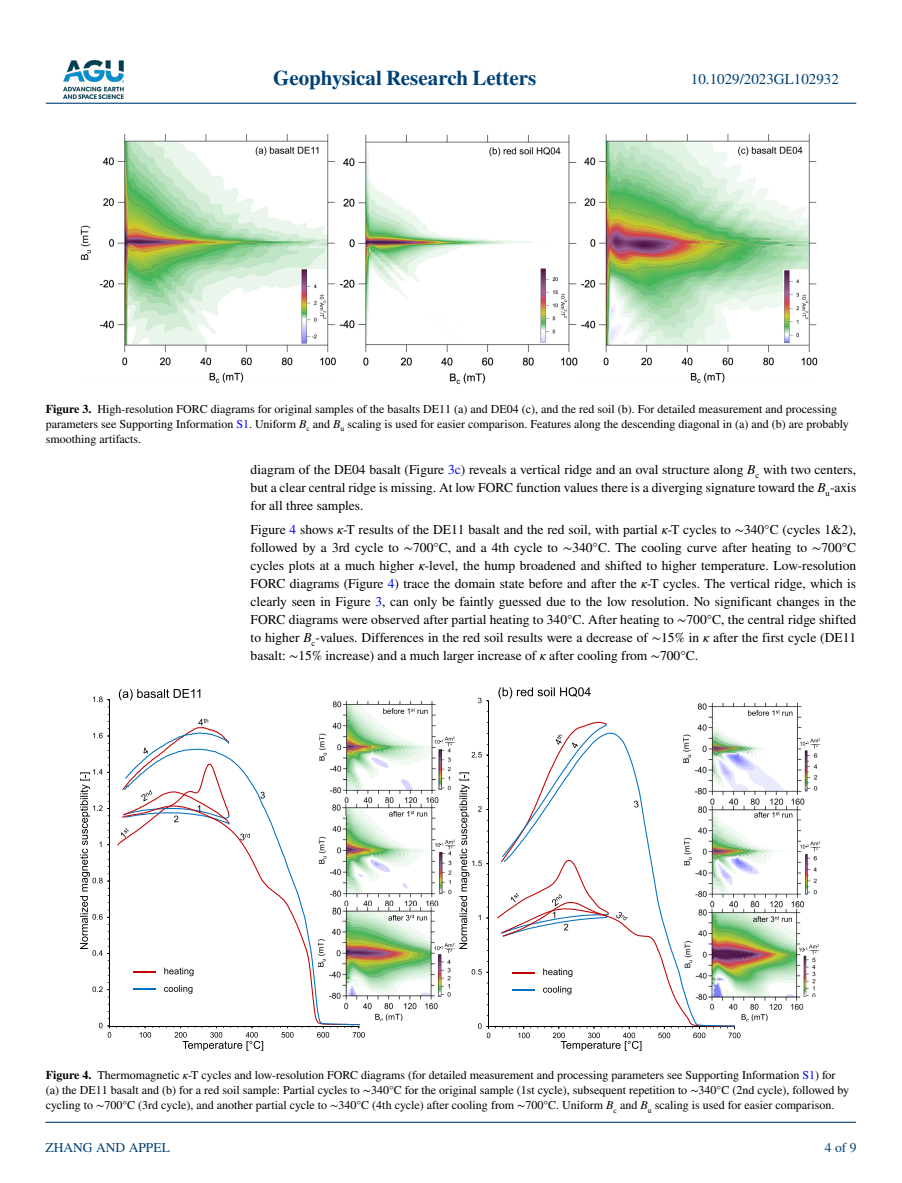
<style>
.page{position:relative;width:902px;height:1183px;background:#fff}
.page>*{position:absolute;margin:0;border:0;box-sizing:border-box;transform-origin:0 0}
.t1{font:700 21px "STIX";color:#004174}
.t2{font:15px "STIX";color:#004174}
.t3{font:13.5px/18px "STIX";color:#000;text-align:justify}
.t4{font:13.5px "STIX";color:#004174}
.t5{font:12px/15px "STIX";color:#000}
.s1{font-weight:700}
.s2{color:#00f}
.s3{font-style:italic}
</style>
<div class="page">
<img style="left:63px;top:60px;width:60px;height:39px">
<hr style="left:46px;top:103px;width:810px;height:1px;background:#004174">
<hr style="left:45px;top:1121px;width:810px;height:1px;background:#004174">
<img style="left:80px;top:134px;width:738px;height:250px">
<img style="left:697px;top:702px;width:108px;height:103px">
<img style="left:740px;top:817px;width:65px;height:204px">
<img style="left:740px;top:805px;width:61px;height:12px">
<img style="left:740px;top:908px;width:65px;height:11px">
<svg style="left:748px;top:709px;width:44px;height:6px"></svg>
<svg style="left:754px;top:811px;width:38px;height:6px"></svg>
<svg style="left:753px;top:915px;width:38px;height:6px"></svg>
<img style="left:802px;top:749px;width:15px;height:45px">
<img style="left:803px;top:852px;width:14px;height:43px">
<img style="left:802px;top:954px;width:14px;height:42px">
<img style="left:319px;top:700px;width:117px;height:320px">
<img style="left:359px;top:803px;width:75px;height:11px">
<img style="left:359px;top:906px;width:75px;height:11px">
<svg style="left:383px;top:707px;width:44px;height:6px"></svg>
<svg style="left:389px;top:810px;width:38px;height:6px"></svg>
<svg style="left:388px;top:914px;width:39px;height:6px"></svg>
<hr style="left:109px;top:699px;width:1px;height:326px;background:#000">
<hr style="left:109px;top:1025px;width:250px;height:1px;background:#000">
<svg style="left:133px;top:748px;width:226px;height:276px"></svg>
<svg style="left:92px;top:982px;width:17px;height:15px"></svg>
<svg style="left:93px;top:728px;width:16px;height:15px"></svg>
<svg style="left:93px;top:696px;width:16px;height:11px"></svg>
<svg style="left:99px;top:1018px;width:18px;height:19px"></svg>
<svg style="left:138px;top:1025px;width:15px;height:12px"></svg>
<svg style="left:280px;top:1025px;width:15px;height:12px"></svg>
<svg style="left:316px;top:1025px;width:15px;height:12px"></svg>
<svg style="left:351px;top:1025px;width:14px;height:12px"></svg>
<svg style="left:173px;top:1025px;width:94px;height:25px"></svg>
<svg style="left:80px;top:764px;width:29px;height:197px"></svg>
<svg style="left:133px;top:971px;width:23px;height:1px"></svg>
<svg style="left:133px;top:988px;width:23px;height:1px"></svg>
<svg style="left:164px;top:967px;width:29px;height:8px"></svg>
<svg style="left:164px;top:984px;width:28px;height:9px"></svg>
<svg style="left:240px;top:833px;width:10px;height:7px"></svg>
<svg style="left:260px;top:791px;width:5px;height:7px"></svg>
<svg style="left:117px;top:718px;width:112px;height:127px"></svg>
<svg style="left:119px;top:688px;width:81px;height:12px"></svg>
<hr style="left:488px;top:700px;width:1px;height:326px;background:#000">
<svg style="left:478px;top:697px;width:10px;height:6px"></svg>
<svg style="left:498px;top:687px;width:92px;height:11px"></svg>
<svg style="left:434px;top:721px;width:306px;height:329px"></svg>
<svg style="left:800px;top:738px;width:20px;height:10px"></svg>
<svg style="left:800px;top:841px;width:20px;height:10px"></svg>
<svg style="left:798px;top:944px;width:21px;height:10px"></svg>
<h1 class="t1" style="left:273px;top:66px;width:265px">Geophysical Research Letters</h1>
<p class="t2" style="left:691px;top:69px;width:149px">10.1029/2023GL102932</p>
<p class="t5" style="left:46px;top:402px;width:804px"><span class="s1">Figure 3.</span> High-resolution FORC diagrams for original samples of the basalts DE11 (a) and DE04 (c), and the red soil (b). For detailed measurement and processing parameters see Supporting Information <span class="s2">S1</span>. Uniform <span class="s3">B</span><sub>c</sub> and <span class="s3">B</span><sub>u</sub> scaling is used for easier comparison. Features along the descending diagonal in (a) and (b) are probably smoothing artifacts.</p>
<p class="t3" style="left:250px;top:461px;width:607px">diagram of the DE04 basalt (Figure <span class="s2">3c</span>) reveals a vertical ridge and an oval structure along <span class="s3">B</span><sub>c</sub> with two centers, but a clear central ridge is missing. At low FORC function values there is a diverging signature toward the <span class="s3">B</span><sub>u</sub>-axis for all three samples.</p>
<p class="t3" style="left:250px;top:521px;width:607px">Figure <span class="s2">4</span> shows <span class="s3">κ</span>-T results of the DE11 basalt and the red soil, with partial <span class="s3">κ</span>-T cycles to ∼340°C (cycles 1&amp;2), followed by a 3rd cycle to ∼700°C, and a 4th cycle to ∼340°C. The cooling curve after heating to ∼700°C cycles plots at a much higher <span class="s3">κ</span>-level, the hump broadened and shifted to higher temperature. Low-resolution FORC diagrams (Figure <span class="s2">4</span>) trace the domain state before and after the <span class="s3">κ</span>-T cycles. The vertical ridge, which is clearly seen in Figure <span class="s2">3</span>, can only be faintly guessed due to the low resolution. No significant changes in the FORC diagrams were observed after partial heating to 340°C. After heating to ∼700°C, the central ridge shifted to higher <span class="s3">B</span><sub>c</sub>-values. Differences in the red soil results were a decrease of ∼15% in <span class="s3">κ</span> after the first cycle (DE11 basalt: ∼15% increase) and a much larger increase of <span class="s3">κ</span> after cooling from ∼700°C.</p>
<p class="t5" style="left:46px;top:1068px;width:804px"><span class="s1">Figure 4.</span> Thermomagnetic <span class="s3">κ</span>-T cycles and low-resolution FORC diagrams (for detailed measurement and processing parameters see Supporting Information <span class="s2">S1</span>) for (a) the DE11 basalt and (b) for a red soil sample: Partial cycles to ∼340°C for the original sample (1st cycle), subsequent repetition to ∼340°C (2nd cycle), followed by cycling to ∼700°C (3rd cycle), and another partial cycle to ∼340°C (4th cycle) after cooling from ∼700°C. Uniform <span class="s3">B</span><sub>c</sub> and <span class="s3">B</span><sub>u</sub> scaling is used for easier comparison.</p>
<p class="t4" style="left:45px;top:1138px;width:126px">ZHANG AND APPEL</p>
<p class="t4" style="left:824px;top:1138px;width:33px">4 of 9</p>
</div>
